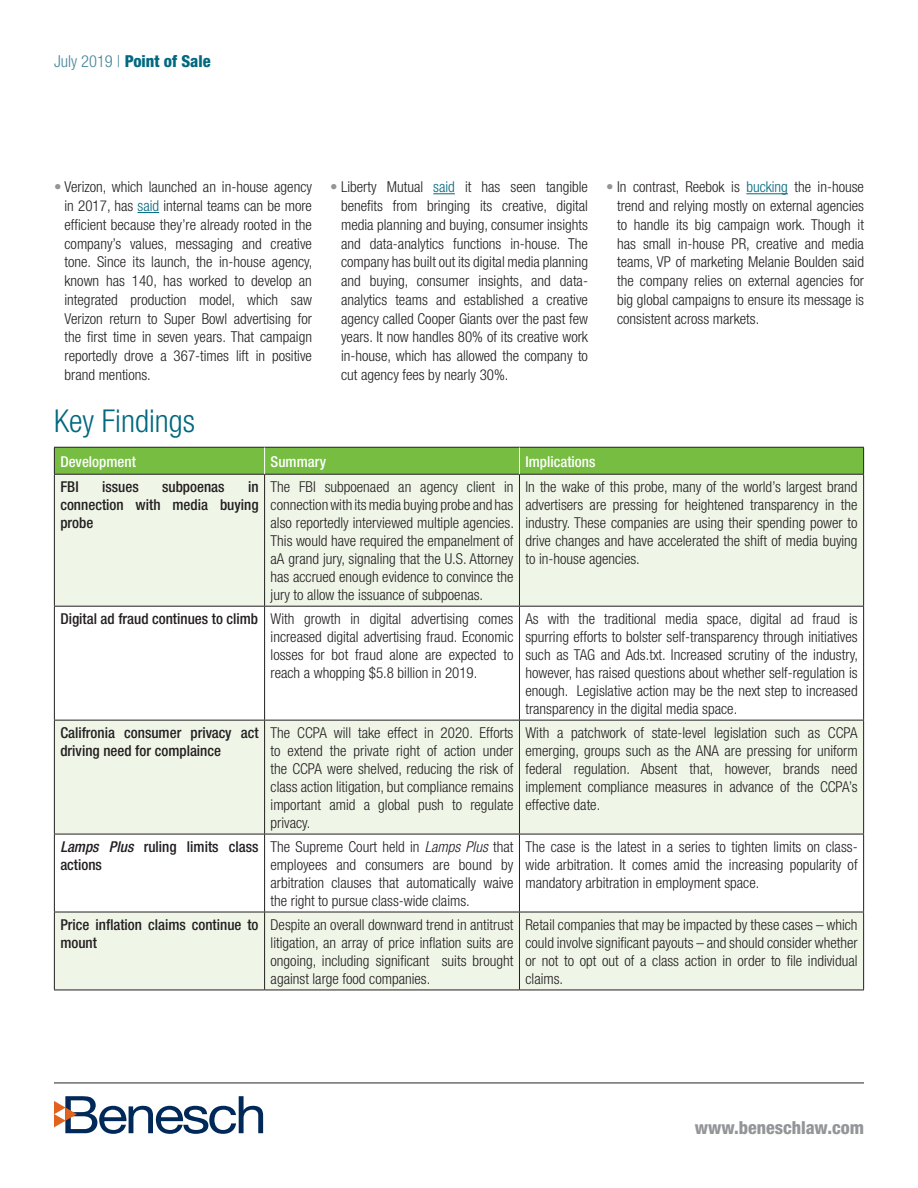
<style>
.page{position:relative;width:918px;height:1188px;background:#fff}
.page>*{position:absolute;margin:0;border:0;box-sizing:border-box;transform-origin:0 0}
.t1{font:300 condensed 31.5px "Helvetica Neue";color:#00687f}
.t2{font:800 condensed 18px "Helvetica Neue";color:#939598}
.t3{font:800 condensed 16.5px "Helvetica Neue";color:#00687f}
.t4{font:300 condensed 15px/18px "Helvetica Neue";color:#231f20;text-align:justify}
.t5{font:500 condensed 15px/18px "Helvetica Neue";color:#231f20}
.t6{font:500 condensed 15px "Helvetica Neue";color:#fff}
.s1{font-weight:300;color:#47869a}
.s2{color:#939598}
.s3{color:#00687f}
.s4{font-weight:500}
.s5{font-style:italic}
</style>
<div class="page">
<hr style="left:54px;top:1082px;width:810px;height:2px;background:#6c6d70">
<svg style="left:54px;top:1096px;width:209px;height:38px"></svg>
<svg style="left:138px;top:212px;width:21px;height:1px"></svg>
<svg style="left:433px;top:193px;width:22px;height:1px"></svg>
<hr style="left:746px;top:193px;width:42px;height:1px;background:#00687f">
<div style="left:55px;top:475px;width:808px;height:131px;background:#eff6e8"></div>
<svg style="left:55px;top:721px;width:808px;height:269px;fill:#eff6e8"></svg>
<hr style="left:54px;top:474px;width:211px;height:1px;background:#231f20">
<hr style="left:54px;top:475px;width:1px;height:131px;background:#231f20">
<hr style="left:265px;top:474px;width:254px;height:1px;background:#231f20">
<hr style="left:264px;top:475px;width:1px;height:131px;background:#231f20">
<hr style="left:519px;top:474px;width:345px;height:1px;background:#231f20">
<hr style="left:519px;top:475px;width:1px;height:131px;background:#231f20">
<hr style="left:863px;top:475px;width:1px;height:131px;background:#231f20">
<hr style="left:54px;top:606px;width:211px;height:1px;background:#231f20">
<hr style="left:54px;top:607px;width:1px;height:113px;background:#231f20">
<hr style="left:265px;top:606px;width:254px;height:1px;background:#231f20">
<hr style="left:264px;top:607px;width:1px;height:113px;background:#231f20">
<hr style="left:519px;top:606px;width:345px;height:1px;background:#231f20">
<hr style="left:519px;top:607px;width:1px;height:113px;background:#231f20">
<hr style="left:863px;top:607px;width:1px;height:113px;background:#231f20">
<hr style="left:54px;top:720px;width:211px;height:1px;background:#231f20">
<hr style="left:54px;top:721px;width:1px;height:113px;background:#231f20">
<hr style="left:265px;top:720px;width:254px;height:1px;background:#231f20">
<hr style="left:264px;top:721px;width:1px;height:113px;background:#231f20">
<hr style="left:519px;top:720px;width:345px;height:1px;background:#231f20">
<hr style="left:519px;top:721px;width:1px;height:113px;background:#231f20">
<hr style="left:863px;top:721px;width:1px;height:113px;background:#231f20">
<hr style="left:54px;top:834px;width:211px;height:1px;background:#231f20">
<hr style="left:54px;top:834px;width:1px;height:78px;background:#231f20">
<hr style="left:265px;top:834px;width:254px;height:1px;background:#231f20">
<hr style="left:264px;top:834px;width:1px;height:78px;background:#231f20">
<hr style="left:519px;top:834px;width:345px;height:1px;background:#231f20">
<hr style="left:519px;top:834px;width:1px;height:78px;background:#231f20">
<hr style="left:863px;top:834px;width:1px;height:78px;background:#231f20">
<hr style="left:54px;top:912px;width:211px;height:1px;background:#231f20">
<hr style="left:54px;top:912px;width:1px;height:78px;background:#231f20">
<hr style="left:265px;top:912px;width:254px;height:1px;background:#231f20">
<hr style="left:264px;top:912px;width:1px;height:78px;background:#231f20">
<hr style="left:519px;top:912px;width:345px;height:1px;background:#231f20">
<hr style="left:519px;top:912px;width:1px;height:78px;background:#231f20">
<hr style="left:863px;top:912px;width:1px;height:78px;background:#231f20">
<hr style="left:54px;top:990px;width:211px;height:1px;background:#231f20">
<hr style="left:265px;top:990px;width:254px;height:1px;background:#231f20">
<hr style="left:519px;top:990px;width:345px;height:1px;background:#231f20">
<svg style="left:54px;top:447px;width:810px;height:27px;background:#74b743"></svg>
<p class="t3" style="left:54px;top:51px;width:158px"><span class="s1">July 2019 |</span> Point of Sale</p>
<p class="t4" style="left:65px;top:178px;width:250px;line-height:18.8px;text-indent:-11px"><span class="s2">•</span> Verizon, which launched an in-house agency in 2017, has <span class="s3">said</span> internal teams can be more efficient because they’re already rooted in the company’s values, messaging and creative tone. Since its launch, the in-house agency, known has 140, has worked to develop an integrated production model, which saw Verizon return to Super Bowl advertising for the first time in seven years. That campaign reportedly drove a 367-times lift in positive brand mentions.</p>
<p class="t4" style="left:341px;top:178px;width:248px;line-height:18.8px;text-indent:-11px"><span class="s2">•</span> Liberty Mutual <span class="s3">said</span> it has seen tangible benefits from bringing its creative, digital media planning and buying, consumer insights and data-analytics functions in-house. The company has built out its digital media planning and buying, consumer insights, and data&shy;analytics teams and established a creative agency called Cooper Giants over the past few years. It now handles 80% of its creative work in-house, which has allowed the company to cut agency fees by nearly 30%.</p>
<p class="t4" style="left:617px;top:178px;width:248px;line-height:18.8px;text-indent:-11px"><span class="s2">•</span> In contrast, Reebok is <span class="s3">bucking</span> the in-house trend and relying mostly on external agencies to handle its big campaign work. Though it has small in-house PR, creative and media teams, VP of marketing Melanie Boulden said the company relies on external agencies for big global campaigns to ensure its message is consistent across markets.</p>
<h1 class="t1" style="left:54px;top:403px;width:143px">Key Findings</h1>
<p class="t6" style="left:60px;top:452px;width:77px">Development</p>
<p class="t6" style="left:271px;top:452px;width:57px">Summary</p>
<p class="t6" style="left:525px;top:452px;width:71px">Implications</p>
<p class="t5" style="left:60px;top:477px;width:20px">FBI</p>
<p class="t5" style="left:102px;top:477px;width:38px">issues</p>
<p class="t5" style="left:162px;top:477px;width:64px">subpoenas</p>
<p class="t5" style="left:60px;top:477px;width:200px;text-align:justify;text-indent:188px">in connection with media buying probe</p>
<p class="t4" style="left:271px;top:478px;width:245px">The FBI subpoenaed an agency client in connection with its media buying probe and has also reportedly interviewed multiple agencies.<br>This would have required the empanelment of aA grand jury, signaling that the U.S. Attorney has accrued enough evidence to convince the jury to allow the issuance of subpoenas.</p>
<p class="t4" style="left:525px;top:478px;width:334px">In the wake of this probe, many of the world’s largest brand advertisers are pressing for heightened transparency in the industry. These companies are using their spending power to drive changes and have accelerated the shift of media buying to in-house agencies.</p>
<p class="t4" style="left:271px;top:610px;width:244px;text-indent:-210px"><span class="s4">Digital ad fraud continues to climb</span> With growth in digital advertising comes increased digital advertising fraud. Economic losses for bot fraud alone are expected to reach a whopping $5.8 billion in 2019.</p>
<p class="t4" style="left:525px;top:610px;width:334px">As with the traditional media space, digital ad fraud is spurring efforts to bolster self-transparency through initiatives such as TAG and Ads.txt. Increased scrutiny of the industry, however, has raised questions about whether self-regulation is enough. Legislative action may be the next step to increased transparency in the digital media space.</p>
<p class="t5" style="left:60px;top:723px;width:200px">Califronia consumer privacy act driving need for complaince</p>
<p class="t4" style="left:271px;top:724px;width:244px">The CCPA will take effect in 2020. Efforts to extend the private right of action under the CCPA were shelved, reducing the risk of class action litigation, but compliance remains important amid a global push to regulate privacy.</p>
<p class="t4" style="left:525px;top:724px;width:334px">With a patchwork of state-level legislation such as CCPA emerging, groups such as the ANA are pressing for uniform federal regulation. Absent that, however, brands need implement compliance measures in advance of the CCPA’s effective date.</p>
<p class="t5" style="left:60px;top:837px;width:200px"><span class="s5">Lamps Plus</span> ruling limits class actions</p>
<p class="t4" style="left:271px;top:838px;width:244px">The Supreme Court held in <span class="s5">Lamps Plus</span> that employees and consumers are bound by arbitration clauses that automatically waive the right to pursue class-wide claims.</p>
<p class="t4" style="left:525px;top:838px;width:334px">The case is the latest in a series to tighten limits on class&shy;wide arbitration. It comes amid the increasing popularity of mandatory arbitration in employment space.</p>
<p class="t5" style="left:60px;top:915px;width:200px">Price inflation claims continue to mount</p>
<p class="t4" style="left:271px;top:916px;width:244px">Despite an overall downward trend in antitrust litigation, an array of price inflation suits are ongoing, including significant suits brought against large food companies.</p>
<p class="t4" style="left:525px;top:916px;width:334px">Retail companies that may be impacted by these cases – which could involve significant payouts – and should consider whether or not to opt out of a class action in order to file individual claims.</p>
<p class="t2" style="left:695px;top:1116px;width:171px">www.beneschlaw.com</p>
</div>
